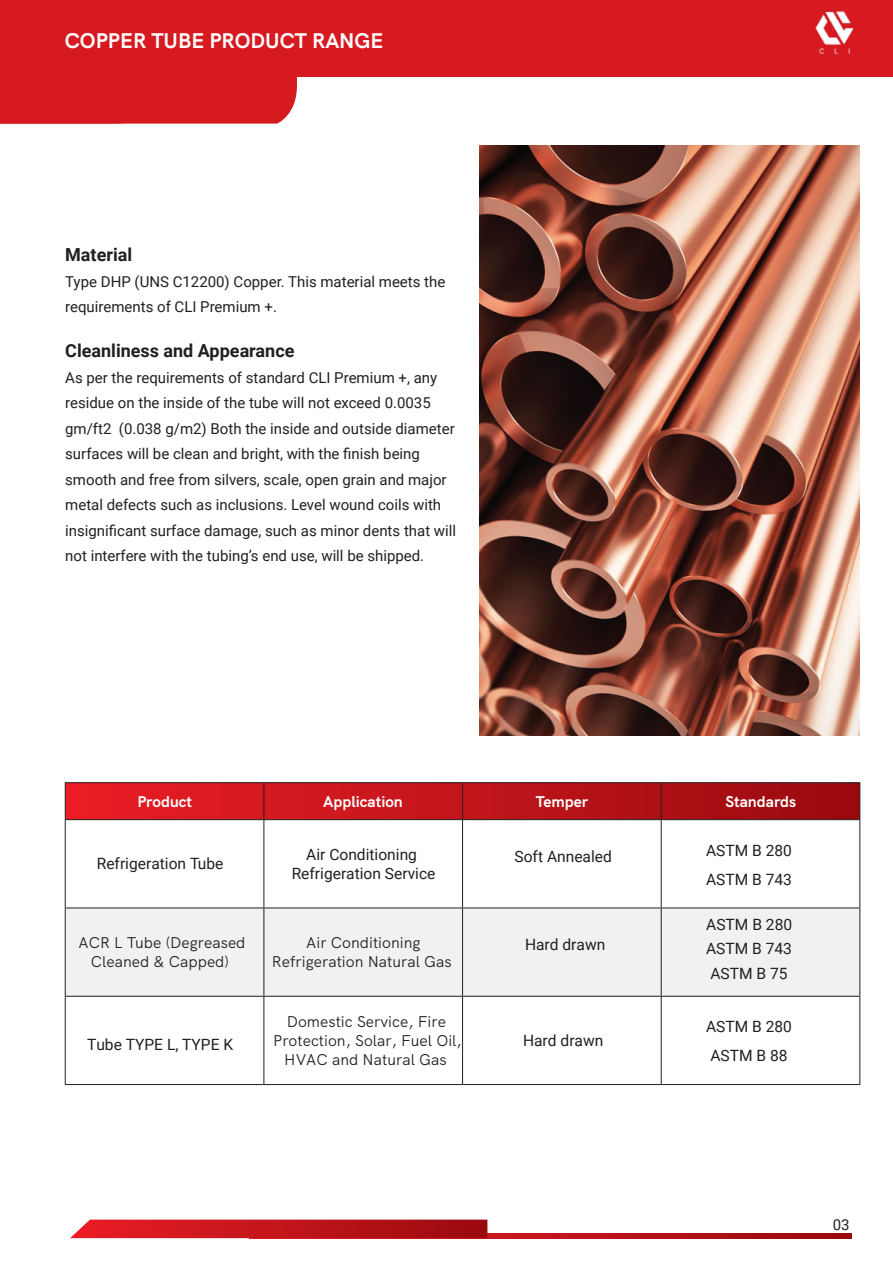
<style>
.page{position:relative;width:893px;height:1263px;background:#fff}
.page>*{position:absolute;margin:0;border:0;box-sizing:border-box;transform-origin:0 0}
.t1{font:700 21.15px "HK Grotesk";color:#fff}
.t2{font:700 18px "Roboto";color:#231f20}
.t3{font:15.6px/29.2px "Roboto";color:#231f20}
.t4{font:15.6px/18.8px "HK Grotesk";color:#231f20;text-align:center}
.t5{font:700 15.6px "HK Grotesk";color:#fff}
.t6{font:15px/25.5px "Roboto";color:#231f20}
</style>
<div class="page">
<div style="left:0;top:0;width:893px;height:77px;background:#d71920"></div>
<div style="left:0;top:77px;width:297px;height:47px;background:#d71920"></div>
<svg style="left:66px;top:783px;width:793px;height:36px;background:#c0141a"></svg>
<div style="left:66px;top:908px;width:793px;height:88px;background:#f1f1f2"></div>
<hr style="left:65px;top:782px;width:199px;height:1px;background:#231f20">
<hr style="left:65px;top:783px;width:1px;height:36px;background:#231f20">
<hr style="left:264px;top:782px;width:199px;height:1px;background:#231f20">
<hr style="left:264px;top:783px;width:1px;height:36px;background:#231f20">
<hr style="left:463px;top:782px;width:198px;height:1px;background:#231f20">
<hr style="left:462px;top:783px;width:1px;height:36px;background:#231f20">
<hr style="left:661px;top:782px;width:199px;height:1px;background:#231f20">
<hr style="left:661px;top:783px;width:1px;height:36px;background:#231f20">
<hr style="left:859px;top:783px;width:1px;height:36px;background:#231f20">
<hr style="left:65px;top:819px;width:199px;height:1px;background:#231f20">
<hr style="left:65px;top:820px;width:1px;height:87px;background:#231f20">
<hr style="left:264px;top:819px;width:199px;height:1px;background:#231f20">
<hr style="left:264px;top:820px;width:1px;height:87px;background:#231f20">
<hr style="left:463px;top:819px;width:198px;height:1px;background:#231f20">
<hr style="left:462px;top:820px;width:1px;height:87px;background:#231f20">
<hr style="left:661px;top:819px;width:199px;height:1px;background:#231f20">
<hr style="left:661px;top:820px;width:1px;height:87px;background:#231f20">
<hr style="left:859px;top:820px;width:1px;height:87px;background:#231f20">
<hr style="left:65px;top:907px;width:199px;height:1px;background:#231f20">
<hr style="left:65px;top:908px;width:1px;height:88px;background:#231f20">
<hr style="left:264px;top:907px;width:199px;height:1px;background:#231f20">
<hr style="left:264px;top:908px;width:1px;height:88px;background:#231f20">
<hr style="left:463px;top:907px;width:198px;height:1px;background:#231f20">
<hr style="left:462px;top:908px;width:1px;height:88px;background:#231f20">
<hr style="left:661px;top:907px;width:199px;height:1px;background:#231f20">
<hr style="left:661px;top:908px;width:1px;height:88px;background:#231f20">
<hr style="left:859px;top:908px;width:1px;height:88px;background:#231f20">
<hr style="left:65px;top:996px;width:199px;height:1px;background:#231f20">
<hr style="left:65px;top:997px;width:1px;height:87px;background:#231f20">
<hr style="left:264px;top:996px;width:199px;height:1px;background:#231f20">
<hr style="left:264px;top:997px;width:1px;height:87px;background:#231f20">
<hr style="left:463px;top:996px;width:198px;height:1px;background:#231f20">
<hr style="left:462px;top:997px;width:1px;height:87px;background:#231f20">
<hr style="left:661px;top:996px;width:199px;height:1px;background:#231f20">
<hr style="left:661px;top:997px;width:1px;height:87px;background:#231f20">
<hr style="left:859px;top:997px;width:1px;height:87px;background:#231f20">
<hr style="left:65px;top:1084px;width:199px;height:1px;background:#231f20">
<hr style="left:264px;top:1084px;width:199px;height:1px;background:#231f20">
<hr style="left:463px;top:1084px;width:198px;height:1px;background:#231f20">
<hr style="left:661px;top:1084px;width:199px;height:1px;background:#231f20">
<img style="left:479px;top:146px;width:380px;height:590px">
<svg style="left:487px;top:1233px;width:364px;height:5px;background:#b11016"></svg>
<svg style="left:70px;top:1219px;width:417px;height:19px;background:#c42126"></svg>
<img style="left:815px;top:11px;width:39px;height:44px">
<h1 class="t1" style="left:65px;top:24px;width:320px">COPPER TUBE PRODUCT RANGE</h1>
<p class="t2" style="left:65px;top:242px;width:68px">Material</p>
<p class="t6" style="left:65px;top:268px;width:382px">Type DHP (UNS C12200) Copper. This material meets the requirements of CLI Premium +.</p>
<p class="t2" style="left:65px;top:338px;width:231px">Cleanliness and Appearance</p>
<p class="t6" style="left:65px;top:364px;width:392px">As per the requirements of standard CLI Premium +, any residue on the inside of the tube will not exceed 0.0035 gm/ft2 (0.038 g/m2) Both the inside and outside diameter surfaces will be clean and bright, with the finish being smooth and free from silvers, scale, open grain and major metal defects such as inclusions. Level wound coils with insignificant surface damage, such as minor dents that will not interfere with the tubing’s end use, will be shipped.</p>
<p class="t5" style="left:137px;top:789px;width:56px">Product</p>
<p class="t5" style="left:323px;top:789px;width:81px">Application</p>
<p class="t5" style="left:536px;top:789px;width:54px">Temper</p>
<p class="t5" style="left:725px;top:789px;width:72px">Standards</p>
<p class="t3" style="left:97px;top:848px;width:128px">Refrigeration Tube</p>
<p class="t3" style="left:292px;top:844px;width:145px;line-height:18.8px;text-align:center">Air Conditioning<br>Refrigeration Service</p>
<p class="t3" style="left:514px;top:841px;width:99px">Soft Annealed</p>
<p class="t4" style="left:79px;top:932px;width:168px">ACR L Tube (Degreased<br>Cleaned &amp; Capped)</p>
<p class="t4" style="left:272px;top:932px;width:181px">Air Conditioning<br>Refrigeration Natural Gas</p>
<p class="t3" style="left:525px;top:929px;width:82px">Hard drawn</p>
<p class="t3" style="left:87px;top:1029px;width:148px">Tube TYPE L, TYPE K</p>
<p class="t4" style="left:273px;top:1011px;width:190px">Domestic Service, Fire<br>Protection, Solar, Fuel Oil,<br>HVAC and Natural Gas</p>
<p class="t3" style="left:523px;top:1025px;width:82px">Hard drawn</p>
<p class="t3" style="left:706px;top:835px;width:87px">ASTM B 280<br>ASTM B 743</p>
<p class="t3" style="left:706px;top:909px;width:87px">ASTM B 280</p>
<p class="t3" style="left:706px;top:936px;width:87px;line-height:24.8px">ASTM B 743<br>ASTM B 75</p>
<p class="t3" style="left:706px;top:1011px;width:87px">ASTM B 280<br>ASTM B 88</p>
<p class="t6" style="left:833px;top:1212px;width:18px">03</p>
</div>
